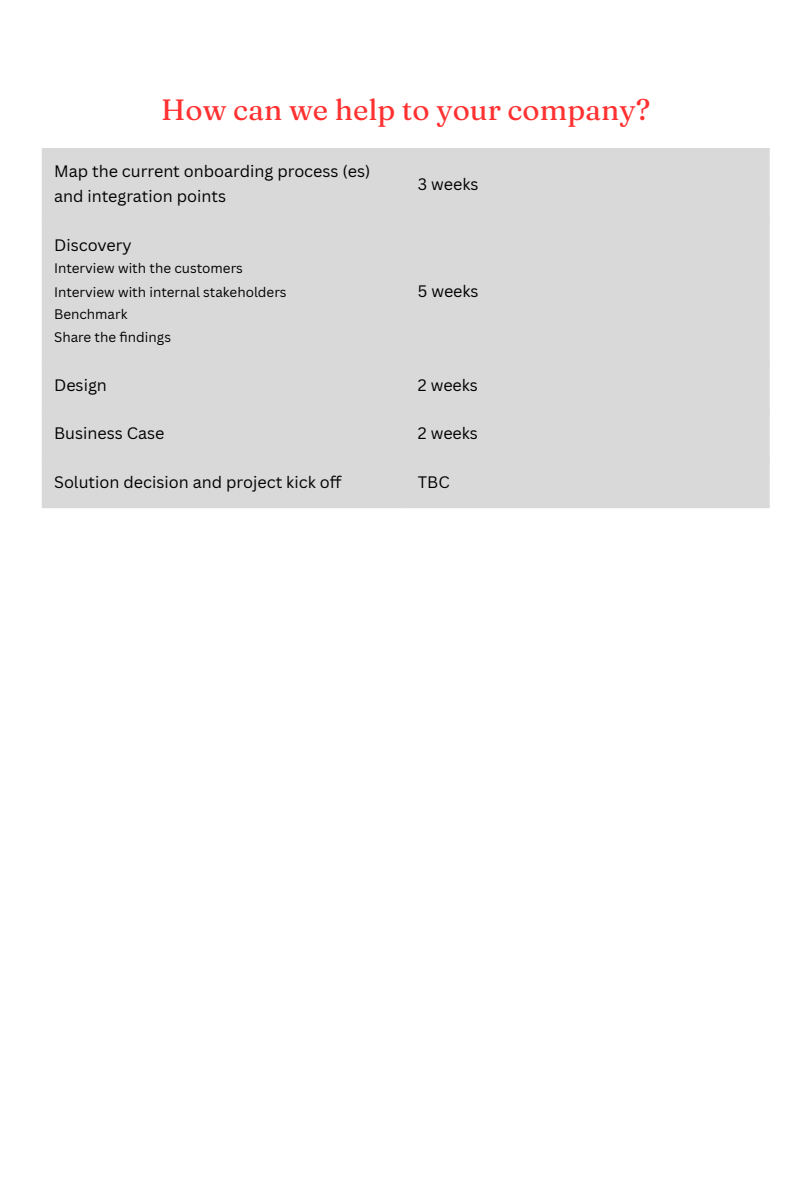
<style>
.page{position:relative;width:810px;height:1181px;background:#fff}
.page>*{position:absolute;margin:0;border:0;box-sizing:border-box;transform-origin:0 0}
.t1{font:29.25px "Fraunces 9 pt";color:#ff3131}
.t2{font:16.2px/24.3px "Canva Sans";color:#000}
.t3{font:13.5px/23px "Canva Sans";color:#000}
</style>
<div class="page">
<div style="left:42px;top:148px;width:728px;height:360px;background:#d9d9d9"></div>
<p class="t1" style="left:161px;top:91px;width:491px">How can we help to your company?</p>
<p class="t2" style="left:54px;top:159px;width:318px">Map the current onboarding process (es) and integration points</p>
<p class="t2" style="left:418px;top:171px;width:62px">3 weeks</p>
<p class="t2" style="left:54px;top:233px;width:79px">Discovery</p>
<p class="t3" style="left:54px;top:256px;width:234px">Interview with the customers<br>Interview with internal stakeholders<br>Benchmark<br>Share the fi ndings</p>
<p class="t2" style="left:418px;top:278px;width:62px">5 weeks</p>
<p class="t2" style="left:54px;top:372px;width:54px">Design</p>
<p class="t2" style="left:418px;top:372px;width:62px">2 weeks</p>
<p class="t2" style="left:54px;top:421px;width:112px">Business Case</p>
<p class="t2" style="left:418px;top:421px;width:62px">2 weeks</p>
<p class="t2" style="left:54px;top:470px;width:283px">Solution decision and project kick off</p>
<p class="t2" style="left:418px;top:470px;width:33px">TBC</p>
</div>
